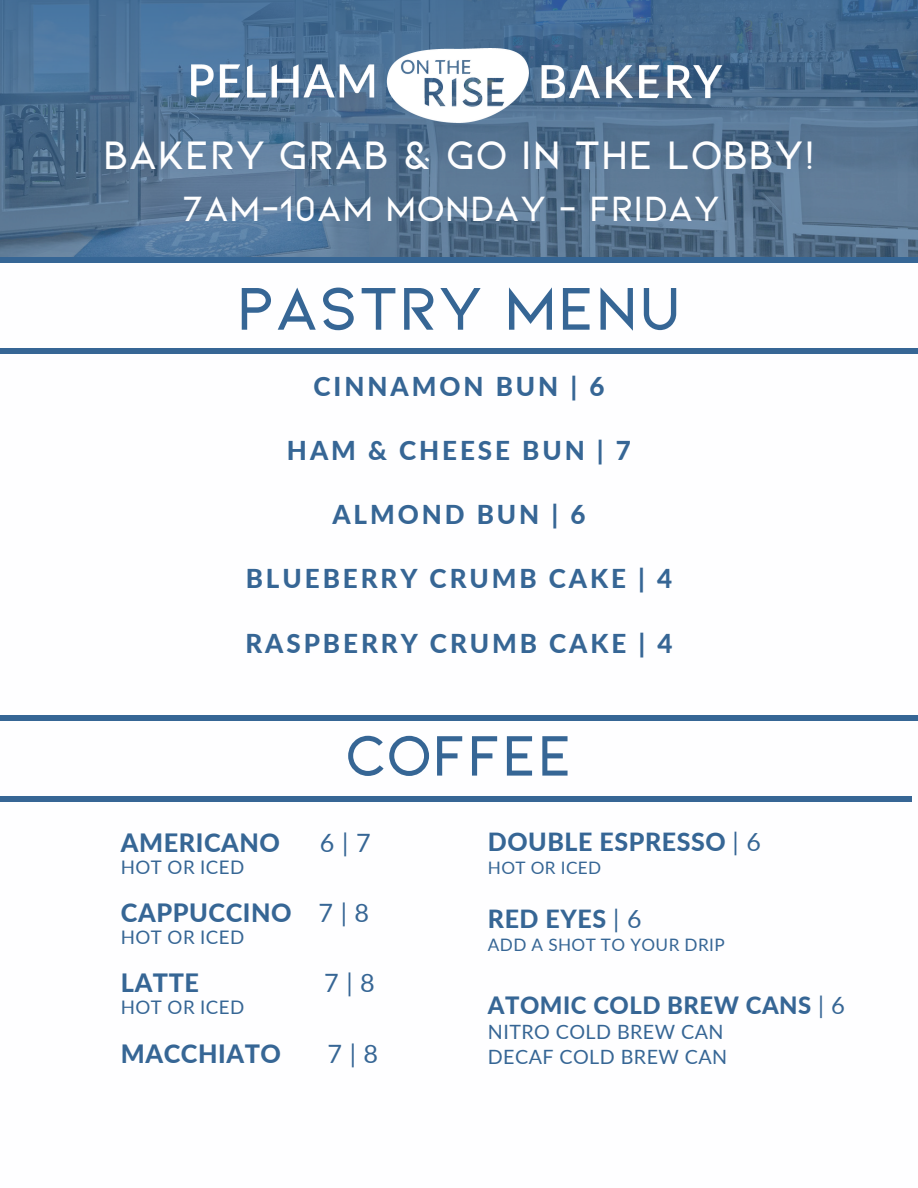
<style>
.page{position:relative;width:918px;height:1188px;background:#fff}
.page>*{position:absolute;margin:0;border:0;box-sizing:border-box;transform-origin:0 0}
.t1{font:600 64.05px "KIONA";color:#366695}
.t2{font:600 60.45px "KIONA";color:#366695}
.t3{font:600 42.3px "KIONA";color:#fefeff}
.t4{font:600 37.35px "KIONA";color:#fefeff}
.t5{font:800 25.95px "Lato";letter-spacing:.115em;color:#366695}
.t6{font:800 25.2px "Lato";letter-spacing:.02em;color:#366695}
.t7{font:25.2px "Lato";color:#366695}
.t8{font:800 25.05px "Lato";letter-spacing:.02em;color:#366695}
.t9{font:800 23.85px "Lato";letter-spacing:.02em;color:#366695}
.t10{font:19.65px/24.5px "Lato";letter-spacing:.02em;color:#366695}
.t11{font:18.75px "Lato";letter-spacing:.02em;color:#366695}
.t12{font:17.25px "Lato";letter-spacing:.02em;color:#366695}
.s1{font-weight:400}
</style>
<div class="page">
<img style="left:0;top:178px;width:918px;height:79px">
<svg style="left:0;top:0;width:918px;height:178px;background:#4c6f92"></svg>
<img style="left:192px;top:49px;width:534px;height:79px">
<div style="left:0;top:257px;width:918px;height:6px;background:#366695"></div>
<div style="left:0;top:348px;width:918px;height:6px;background:#366695"></div>
<div style="left:0;top:716px;width:918px;height:5px;background:#366695"></div>
<div style="left:0;top:797px;width:912px;height:5px;background:#366695"></div>
<p class="t3" style="left:103px;top:127px;width:714px">BAKERY GRAB &amp; GO IN THE LOBBY!</p>
<p class="t4" style="left:182px;top:184px;width:540px">7AM-10AM MONDAY - FRIDAY</p>
<p class="t1" style="left:236px;top:266px;width:447px">PASTRY MENU</p>
<h5 class="t5" style="left:314px;top:370px;width:292px">CINNAMON BUN | 6</h5>
<h5 class="t5" style="left:287px;top:435px;width:346px">HAM &amp; CHEESE BUN | 7</h5>
<h5 class="t5" style="left:332px;top:499px;width:255px">ALMOND BUN | 6</h5>
<h5 class="t5" style="left:246px;top:563px;width:428px">BLUEBERRY CRUMB CAKE | 4</h5>
<h5 class="t5" style="left:245px;top:627px;width:429px">RASPBERRY CRUMB CAKE | 4</h5>
<h2 class="t2" style="left:345px;top:715px;width:229px">COFFEE</h2>
<h1 class="t6" style="left:121px;top:827px;width:161px">AMERICANO</h1>
<h1 class="t7" style="left:320px;top:827px;width:52px">6|7</h1>
<h1 class="t11" style="left:121px;top:855px;width:125px">HOT OR ICED</h1>
<h5 class="t6" style="left:121px;top:897px;width:250px">CAPPUCCINO <span class="s1">7 | 8</span></h5>
<h5 class="t11" style="left:121px;top:925px;width:125px">HOT OR ICED</h5>
<h5 class="t6" style="left:121px;top:967px;width:80px">LATTE</h5>
<h5 class="t7" style="left:324px;top:967px;width:52px">7|8</h5>
<p class="t11" style="left:121px;top:996px;width:125px">HOT OR ICED</p>
<p class="t6" style="left:121px;top:1038px;width:162px">MACCHIATO</p>
<p class="t7" style="left:327px;top:1038px;width:52px">7|8</p>
<h3 class="t8" style="left:488px;top:827px;width:274px">DOUBLE ESPRESSO <span class="s1">| 6</span></h3>
<h3 class="t12" style="left:488px;top:857px;width:115px">HOT OR ICED</h3>
<h1 class="t8" style="left:488px;top:904px;width:155px">RED EYES <span class="s1">| 6</span></h1>
<h4 class="t12" style="left:488px;top:934px;width:238px">ADD A SHOT TO YOUR DRIP</h4>
<h5 class="t9" style="left:488px;top:990px;width:359px">ATOMIC COLD BREW CANS <span class="s1">| 6</span></h5>
<h5 class="t10" style="left:488px;top:1020px;width:241px">NITRO COLD BREW CAN<br>DECAF COLD BREW CAN</h5>
</div>
